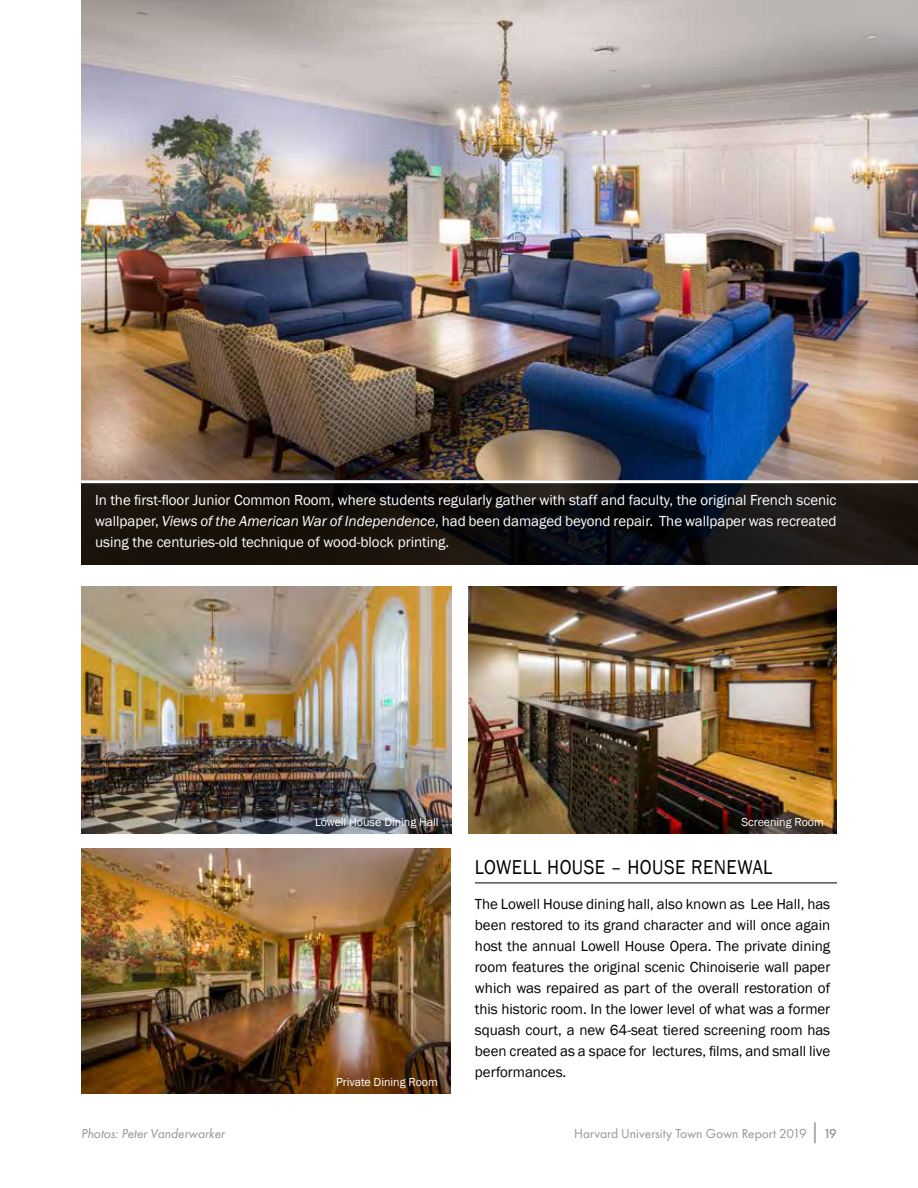
<style>
.page{position:relative;width:918px;height:1188px;background:#fff}
.page>*{position:absolute;margin:0;border:0;box-sizing:border-box;transform-origin:0 0}
.t1{font:20.7px "Franklin Gothic";letter-spacing:.025em;color:#000;scale:.91 1}
.t2{font:15px/21px "Franklin Gothic";letter-spacing:-.005em;color:#000;text-align:justify}
.t3{font:15px/21px "Franklin Gothic";letter-spacing:-.005em;color:#fff;text-align:justify}
.t4{font:13.5px "Futura PT";color:#939598}
.t5{font:italic 13.5px "Futura PT";letter-spacing:-.005em;color:#939598}
.t6{font:12px "Franklin Gothic";letter-spacing:-.005em;color:#fff}
.s1{font-style:italic}
.s2{font-size:21px}
.s3{font-weight:500}
</style>
<div class="page">
<img style="left:468px;top:587px;width:369px;height:247px">
<img style="left:81px;top:0;width:837px;height:565px">
<svg style="left:82px;top:483px;width:836px;height:82px;background:#151110"></svg>
<img style="left:81px;top:587px;width:370px;height:247px">
<img style="left:81px;top:848px;width:370px;height:245px">
<hr style="left:79px;top:480px;width:839px;height:3px;background:#fff">
<hr style="left:475px;top:883px;width:362px;height:1px;background:#000">
<p class="t3" style="left:95px;top:489px;width:743px">In the first-floor Junior Common Room, where students regularly gather with staff and faculty, the original French scenic wallpaper, <span class="s1">Views of the American War of Independence</span>, had been damaged beyond repair. The wallpaper was recreated using the centuries-old technique of wood-block printing.</p>
<p class="t6" style="left:315px;top:815px;width:125px">Lowell House Dining Hall</p>
<p class="t6" style="left:741px;top:815px;width:84px">Screening Room</p>
<p class="t5" style="left:81px;top:1125px;width:145px">Photos: Peter Vanderwarker</p>
<p class="t6" style="left:336px;top:1074px;width:103px">Private Dining Room</p>
<h1 class="t1" style="left:475px;top:854px;width:328px">LOWELL HOUSE – HOUSE RENEWAL</h1>
<p class="t2" style="left:475px;top:893px;width:357px">The Lowell House dining hall, also known as Lee Hall, has been restored to its grand character and will once again host the annual Lowell House Opera. The private dining room features the original scenic Chinoiserie wall paper which was repaired as part of the overall restoration of this historic room. In the lower level of what was a former squash court, a new 64-seat tiered screening room has been created as a space for lectures, films, and small live performances.</p>
<p class="t4" style="left:574px;top:1125px;width:264px">Harvard University Town Gown Report 2019 <span class="s2">|</span> <span class="s3">19</span></p>
</div>
